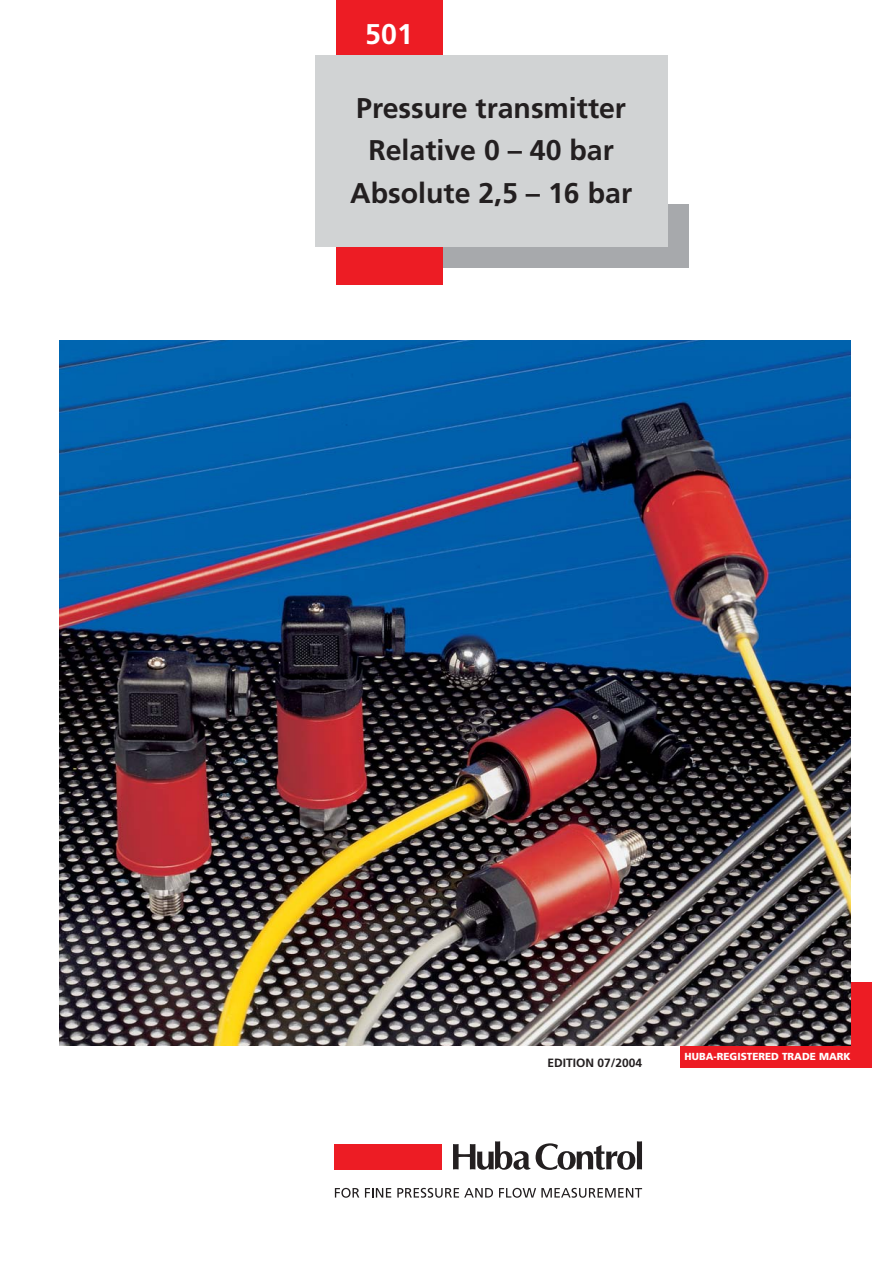
<style>
.page{position:relative;width:893px;height:1263px;background:#fff}
.page>*{position:absolute;margin:0;border:0;box-sizing:border-box;transform-origin:0 0}
.t1{font:700 28.5px/42.5px "Frutiger";color:#231f20;text-align:center}
.t2{font:700 28.5px "Frutiger";color:#fff}
.t3{font:700 12px "Frutiger";color:#231f20}
.t4{font:900 10.2px "Frutiger";color:#fff}
</style>
<div class="page">
<div style="left:680px;top:982px;width:192px;height:85px;background:#ed1c24"></div>
<div style="left:438px;top:204px;width:251px;height:64px;background:#a7a9ac"></div>
<div style="left:336px;top:0;width:106px;height:285px;background:#ed1c24"></div>
<div style="left:315px;top:55px;width:353px;height:191px;background:#d1d3d4"></div>
<img style="left:60px;top:340px;width:790px;height:706px">
<div style="left:335px;top:1144px;width:107px;height:25px;background:#ed1c24"></div>
<svg style="left:453px;top:1141px;width:77px;height:29px"></svg>
<svg style="left:536px;top:1141px;width:106px;height:29px"></svg>
<svg style="left:335px;top:1188px;width:24px;height:10px"></svg>
<svg style="left:365px;top:1188px;width:26px;height:9px"></svg>
<svg style="left:397px;top:1188px;width:96px;height:10px"></svg>
<svg style="left:499px;top:1188px;width:143px;height:10px"></svg>
<p class="t2" style="left:365px;top:23px;width:49px">501</p>
<p class="t1" style="left:350px;top:89px;width:283px">Pressure transmitter<br>Relative 0 – 40 bar<br>Absolute 2,5 – 16 bar</p>
<p class="t3" style="left:547px;top:1058px;width:96px">EDITION 07/2004</p>
<p class="t4" style="left:685px;top:1053px;width:168px">HUBA-REGISTERED TRADE MARK</p>
</div>
